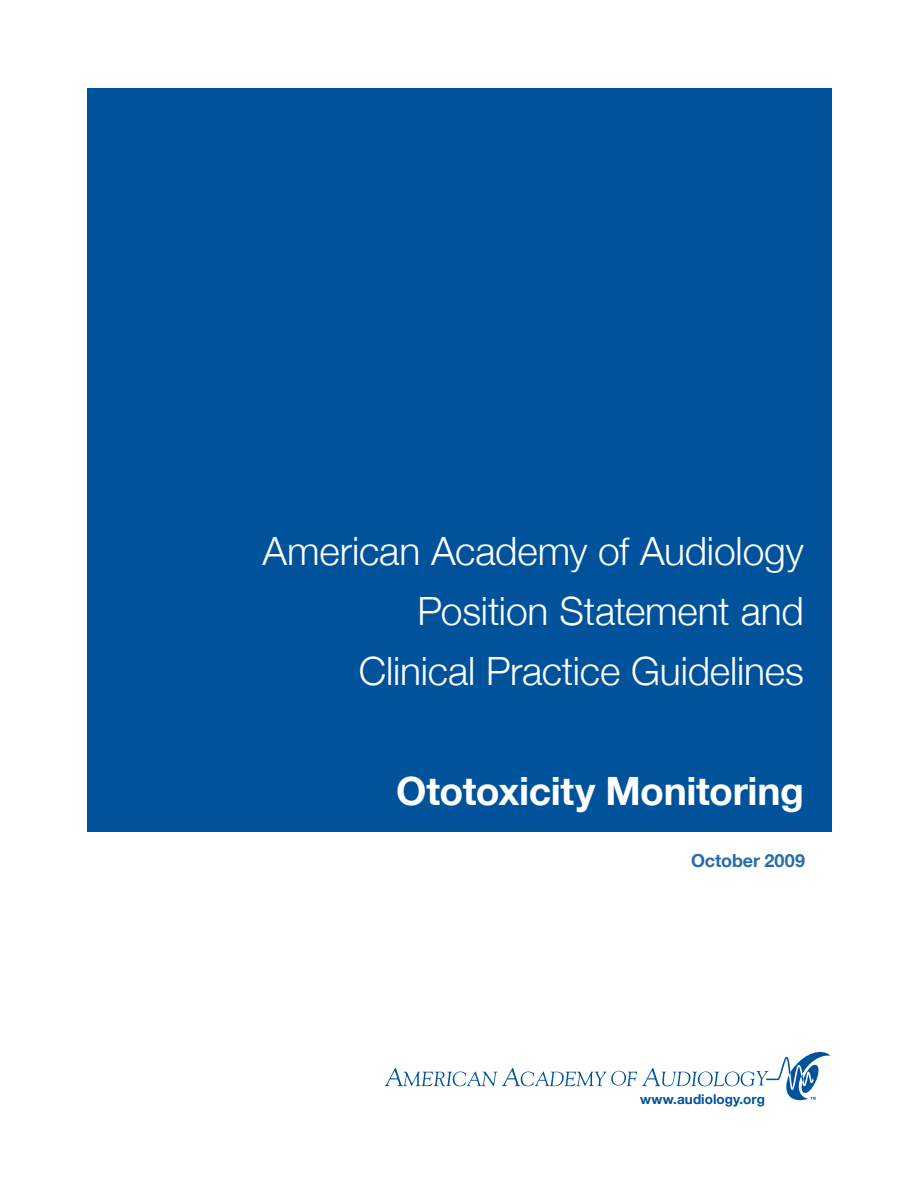
<style>
.page{position:relative;width:918px;height:1188px;background:#fff}
.page>*{position:absolute;margin:0;border:0;box-sizing:border-box;transform-origin:0 0}
.t1{font:300 39px/60px "Helvetica Neue";letter-spacing:-.005em;color:#fff;text-align:right}
.t2{font:700 39px "Helvetica Neue";letter-spacing:-.01em;color:#fff}
.t3{font:700 18px "Helvetica Neue";letter-spacing:-.01em;color:#266daa}
.t4{font:700 13.5px "Helvetica Neue";letter-spacing:.005em;color:#00539b}
</style>
<div class="page">
<svg style="left:385px;top:1052px;width:445px;height:48px"></svg>
<div style="left:87px;top:88px;width:744px;height:744px;background:#00539b"></div>
<p class="t1" style="left:262px;top:525px;width:543px">American Academy of Audiology<br>Position Statement and<br>Clinical Practice Guidelines</p>
<p class="t2" style="left:396px;top:776px;width:409px">Ototoxicity Monitoring</p>
<p class="t3" style="left:691px;top:854px;width:115px">October 2009</p>
<p class="t4" style="left:640px;top:1094px;width:126px">www.audiology.org</p>
</div>
